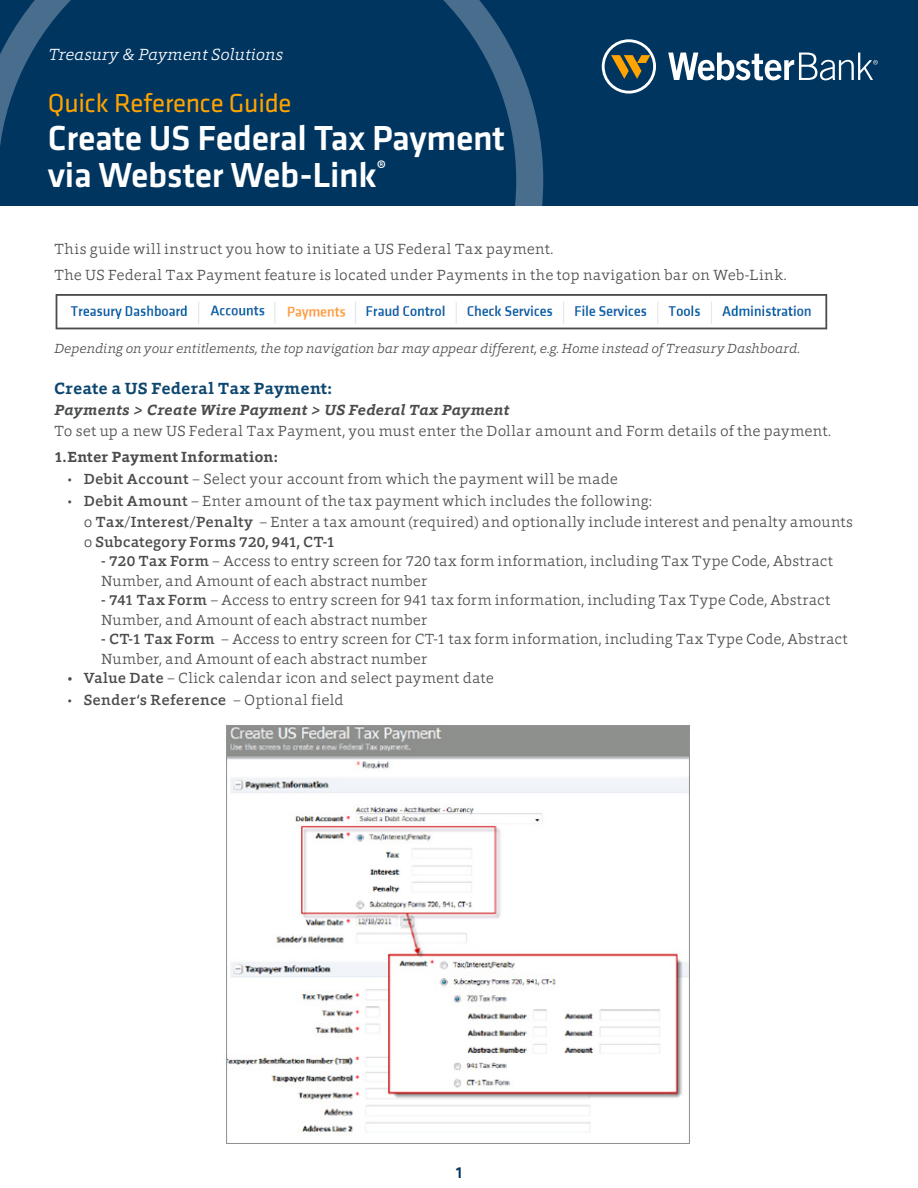
<style>
.page{position:relative;width:918px;height:1188px;background:#fff}
.page>*{position:absolute;margin:0;border:0;box-sizing:border-box;transform-origin:0 0}
.t1{font:500 36px/37.5px "Klavika";letter-spacing:-.01em;color:#fff}
.t2{font:27px "Klavika";letter-spacing:-.01em;color:#ffa300}
.t3{font:700 16.5px "Foro";letter-spacing:.005em;color:#0d476f}
.t4{font:italic 300 16.5px "Foro";color:#fff}
.t5{font:500 16.5px "Klavika";color:#003560}
.Numbered_Text_Level{font:300 15px/19.5px "Foro";letter-spacing:.005em;color:#4b4c4d}
.Numbered_Text{font:300 15px "Foro";letter-spacing:.015em;color:#4b4c4d}
.Introduction{font:300 15px "Foro";letter-spacing:.015em;color:#4b4c4d}
.Numbered_Text-2{font:500 15px "Foro";letter-spacing:.015em;color:#4b4c4d}
.Numbered_Text_Level-2{font:500 15px "Foro";letter-spacing:.005em;color:#4b4c4d}
.Numbered_Text-3{font:700 15px "Foro";letter-spacing:.005em;color:#4b4c4d}
.Intro_Italic{font:italic 300 13.5px "Foro";letter-spacing:-.01em;color:#4b4c4d}
.s1{font-weight:700;font-style:italic}
.s2{font-weight:500}
.s3{font-weight:300}
</style>
<div class="page">
<div style="left:0;top:0;width:918px;height:205px;background:#003560"></div>
<svg style="left:0;top:0;width:543px;height:330px"></svg>
<svg style="left:668px;top:53px;width:210px;height:27px"></svg>
<svg style="left:602px;top:39px;width:54px;height:55px"></svg>
<img style="left:55px;top:295px;width:773px;height:34px">
<img style="left:224px;top:725px;width:466px;height:419px">
<p class="t4" style="left:48px;top:44px;width:236px">Treasury &amp; Payment Solutions</p>
<p class="t2" style="left:48px;top:85px;width:245px">Quick Reference Guide</p>
<p class="t1" style="left:48px;top:118px;width:459px">Create US Federal Tax Payment via Webster Web-Link<sup>®</sup></p>
<p class="Introduction" style="left:54px;top:239px;width:501px">This guide will instruct you how to initiate a US Federal Tax payment.</p>
<p class="Introduction" style="left:54px;top:266px;width:734px">The US Federal Tax Payment feature is located under Payments in the top navigation bar on Web-Link.</p>
<p class="Intro_Italic" style="left:54px;top:340px;width:747px">Depending on your entitlements, the top navigation bar may appear different, e.g. Home instead of Treasury Dashboard.</p>
<p class="t3" style="left:54px;top:378px;width:279px">Create a US Federal Tax Payment:</p>
<p class="Numbered_Text_Level" style="left:54px;top:400px;width:779px;line-height:21px"><span class="s1">Payments &gt; Create Wire Payment &gt; US Federal Tax Payment<br></span>To set up a new US Federal Tax Payment, you must enter the Dollar amount and Form details of the payment.</p>
<p class="Numbered_Text-3" style="left:54px;top:448px;width:225px">1.Enter Payment Information:</p>
<p class="Numbered_Text" style="left:68px;top:469px;width:552px">• <span class="s2">Debit Account</span> – Select your account from which the payment will be made</p>
<p class="Numbered_Text" style="left:68px;top:491px;width:586px">• <span class="s2">Debit Amount</span> – Enter amount of the tax payment which includes the following:</p>
<p class="Numbered_Text_Level" style="left:84px;top:512px;width:771px">o <span class="s2">Tax/Interest/Penalty</span> – Enter a tax amount (required) and optionally include interest and penalty amounts</p>
<p class="Numbered_Text_Level-2" style="left:84px;top:532px;width:253px"><span class="s3">o</span> Subcategory Forms 720, 941, CT-1</p>
<p class="Numbered_Text_Level" style="left:101px;top:551px;width:733px"><span class="s2">- 720 Tax Form</span> – Access to entry screen for 720 tax form information, including Tax Type Code, Abstract<br>Number, and Amount of each abstract number</p>
<p class="Numbered_Text_Level" style="left:101px;top:590px;width:731px"><span class="s2">- 741 Tax Form</span> – Access to entry screen for 941 tax form information, including Tax Type Code, Abstract<br>Number, and Amount of each abstract number</p>
<p class="Numbered_Text_Level" style="left:101px;top:629px;width:748px"><span class="s2">- CT-1 Tax Form</span> – Access to entry screen for CT-1 tax form information, including Tax Type Code, Abstract<br>Number, and Amount of each abstract number</p>
<p class="Numbered_Text" style="left:68px;top:669px;width:428px"><span class="s2">• Value Date</span> – Click calendar icon and select payment date</p>
<p class="Numbered_Text-2" style="left:68px;top:690px;width:277px"><span class="s3">•</span> Sender‘s Reference <span class="s3">– Optional field</span></p>
<p class="t5" style="left:456px;top:1161px;width:8px">1</p>
</div>
